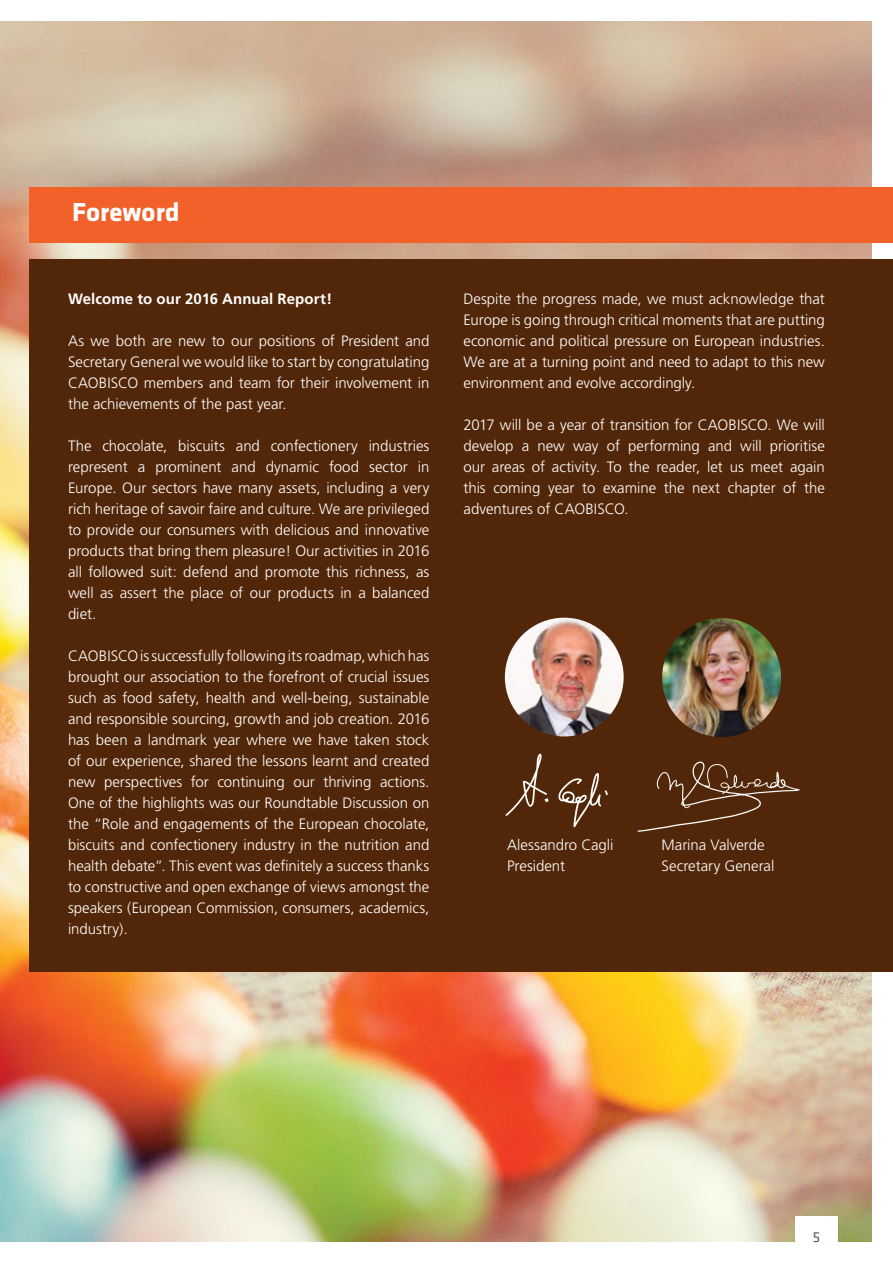
<style>
.page{position:relative;width:893px;height:1263px;background:#fff}
.page>*{position:absolute;margin:0;border:0;box-sizing:border-box;transform-origin:0 0}
.t1{font:700 27px "Klavika";color:#fff}
.t2{font:300 15px/21px "Frutiger";color:#fff;text-align:justify}
.t3{font:700 15px "Frutiger";letter-spacing:.005em;color:#fff}
.t4{font:15px "Klavika";color:#58595b}
</style>
<div class="page">
<img style="left:0;top:21px;width:872px;height:1221px">
<div style="left:30px;top:260px;width:863px;height:712px;background:#522608"></div>
<div style="left:30px;top:188px;width:863px;height:55px;background:#f16129"></div>
<img style="left:662px;top:618px;width:119px;height:119px;border-radius:60px">
<svg style="left:638px;top:761px;width:162px;height:71px"></svg>
<img style="left:505px;top:618px;width:119px;height:118px;border-radius:59px">
<svg style="left:505px;top:753px;width:103px;height:74px"></svg>
<div style="left:795px;top:1216px;width:43px;height:47px;background:#fff"></div>
<h1 class="t1" style="left:72px;top:197px;width:109px">Foreword</h1>
<p class="t3" style="left:68px;top:290px;width:266px">Welcome to our 2016 Annual Report!</p>
<p class="t2" style="left:68px;top:331px;width:363px">As we both are new to our positions of President and Secretary General we would like to start by congratulating CAOBISCO members and team for their involvement in the achievements of the past year.</p>
<p class="t2" style="left:68px;top:436px;width:363px">The chocolate, biscuits and confectionery industries represent a prominent and dynamic food sector in Europe. Our sectors have many assets, including a very rich heritage of savoir faire and culture. We are privileged to provide our consumers with delicious and innovative products that bring them pleasure! Our activities in 2016 all followed suit: defend and promote this richness, as well as assert the place of our products in a balanced diet.</p>
<p class="t2" style="left:68px;top:646px;width:363px">CAOBISCO is successfully following its roadmap, which has brought our association to the forefront of crucial issues such as food safety, health and well-being, sustainable and responsible sourcing, growth and job creation. 2016 has been a landmark year where we have taken stock of our experience, shared the lessons learnt and created new perspectives for continuing our thriving actions.<br>One of the highlights was our Roundtable Discussion on the “Role and engagements of the European chocolate, biscuits and confectionery industry in the nutrition and health debate”. This event was definitely a success thanks to constructive and open exchange of views amongst the speakers (European Commission, consumers, academics, industry).</p>
<p class="t2" style="left:463px;top:289px;width:363px">Despite the progress made, we must acknowledge that Europe is going through critical moments that are putting economic and political pressure on European industries.<br>We are at a turning point and need to adapt to this new environment and evolve accordingly.</p>
<p class="t2" style="left:463px;top:415px;width:363px">2017 will be a year of transition for CAOBISCO. We will develop a new way of performing and will prioritise our areas of activity. To the reader, let us meet again this coming year to examine the next chapter of the adventures of CAOBISCO.</p>
<p class="t2" style="left:507px;top:835px;width:108px">Alessandro Cagli</p>
<p class="t2" style="left:661px;top:835px;width:105px">Marina Valverde</p>
<p class="t2" style="left:507px;top:856px;width:60px">President</p>
<p class="t2" style="left:661px;top:856px;width:114px">Secretary General</p>
<p class="t4" style="left:813px;top:1228px;width:9px">5</p>
</div>
